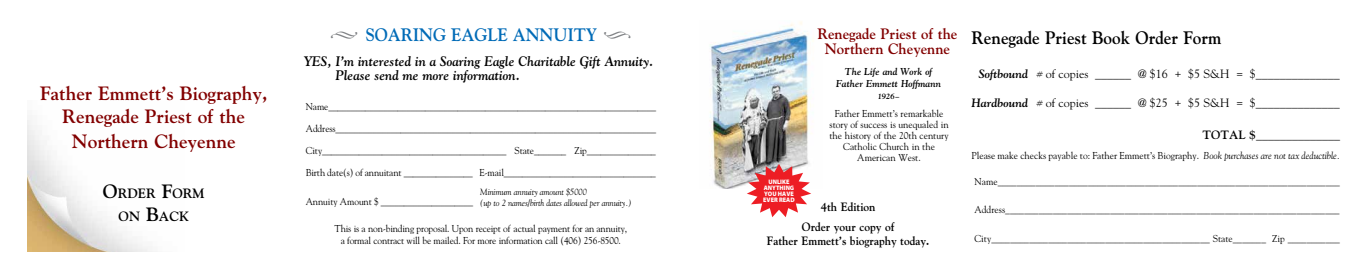
<style>
.page{position:relative;width:1368px;height:279px;background:#fff}
.page>*{position:absolute;margin:0;border:0;box-sizing:border-box;transform-origin:0 0}
.t1{font:700 19.2px/23px "Goudy";color:#820000;text-align:center}
.t2{font:700 18px "Goudy";color:#000;scale:.95 1}
.t3{font:700 18px "Goudy";letter-spacing:-.01em;color:#006bb7;scale:.94 1}
.t4{font:700 15px/15px "Goudy";color:#820000;text-align:center}
.t5{font:italic 700 13.8px/13.8px "Goudy";color:#000;scale:.94 1}
.t6{font:700 13.4px/23px "Goudy";color:#000;text-align:center}
.t7{font:12px "Goudy";color:#000}
.t8{font:700 12px/20px "Goudy";color:#000;text-align:center;scale:.95 1}
.t9{font:700 12px "Goudy";color:#000}
.t10{font:10px/12px "Goudy";letter-spacing:-.005em;color:#000;text-align:center;scale:.94 1}
.t11{font:10px/11px "Goudy";letter-spacing:-.005em;color:#000;text-align:center;scale:.95 1}
.t12{font:italic 700 10px/12px "Goudy";letter-spacing:.005em;color:#000;text-align:center;scale:.95 1}
.t13{font:italic 9px/11px "Goudy";letter-spacing:-.01em;color:#000;scale:.94 1}
.t14{font:italic 700 8px "Goudy";color:#000;scale:.95 1}
.t15{font:900 6.5px/6px "Myriad Pro";color:#fff;text-align:center;scale:.94 1}
.s1{color:#808285}
.s2{font-size:19.2px}
.s3{font-weight:700;font-style:italic}
.s4{font-style:italic}
</style>
<div class="page">
<img style="left:27px;top:120px;width:126px;height:132px">
<img style="left:709px;top:21px;width:102px;height:167px">
<svg style="left:747px;top:164px;width:64px;height:53px"></svg>
<h2 class="t3" style="left:330px;top:24px;width:286px"><span class="s1">◆</span> Soaring Eagle Annuity</h2>
<h3 class="t5" style="left:335px;top:54px;width:340px;text-indent:-31px">YES, I’m interested in a Soaring Eagle Charitable Gift Annuity.<br>Please send me more information.</h3>
<p class="t10" style="left:306px;top:101px;width:374px">Name_______________________________________________________________________</p>
<p class="t10" style="left:306px;top:123px;width:374px">Address_____________________________________________________________________</p>
<p class="t10" style="left:306px;top:145px;width:374px">City________________________________________ State_______ Zip_______________</p>
<p class="t10" style="left:306px;top:167px;width:374px">Birth date(s) of annuitant _______________ E-mail_________________________________</p>
<p class="t10" style="left:306px;top:196px;width:180px">Annuity Amount $ ____________________</p>
<p class="t10" style="left:335px;top:223px;width:313px">This is a non-binding proposal. Upon receipt of actual payment for an annuity, a formal contract will be mailed. For more information call (406) 256-8500.</p>
<h1 class="t1" style="left:40px;top:81px;width:229px">Father Emmett’s Biography,<br>Renegade Priest of the</h1>
<h1 class="t1" style="left:72px;top:130px;width:165px">Northern Cheyenne</h1>
<h3 class="t6" style="left:103px;top:182px;width:103px"><span class="s2">O</span>RDER <span class="s2">F</span>ORM<br>ON <span class="s2">B</span>ACK</h3>
<p class="t13" style="left:480px;top:186px;width:163px">Minimum annuity amount $5000<br>(up to 2 names/birth dates allowed per annuity.)</p>
<h3 class="t4" style="left:817px;top:26px;width:142px">Renegade Priest of the<br>Northern Cheyenne</h3>
<p class="t12" style="left:836px;top:65px;width:112px">The Life and Work of<br>Father Emmett Hoffmann</p>
<p class="t14" style="left:878px;top:91px;width:24px">1926–</p>
<p class="t11" style="left:830px;top:108px;width:127px">Father Emmett’s remarkable story of success is unequaled in the history of the 20th century<br>Catholic Church in the<br>American West.</p>
<p class="t15" style="left:763px;top:179px;width:35px">UNLIKE<br>ANYTHING<br>YOU HAVE<br>EVER READ</p>
<p class="t8" style="left:802px;top:197px;width:99px">4th Edition<br>Order your copy of</p>
<p class="t8" style="left:767px;top:231px;width:173px">Father Emmett’s biography today.</p>
<h2 class="t2" style="left:972px;top:27px;width:265px">Renegade Priest Book Order Form</h2>
<p class="t7" style="left:979px;top:67px;width:363px"><span class="s3">Softbound</span> # of copies ______ @ $16 + $5 S&amp;H = $______________</p>
<p class="t7" style="left:972px;top:95px;width:370px"><span class="s3">Hardbound</span> # of copies ______ @ $25 + $5 S&amp;H = $______________</p>
<p class="t9" style="left:1202px;top:128px;width:10px">TOTAL</p>
<p class="t9" style="left:1249px;top:128px;width:92px">$______________</p>
<p class="t11" style="left:972px;top:150px;width:389px">Please make checks payable to: Father Emmett’s Biography. <span class="s4">Book purchases are not tax deductible.</span></p>
<p class="t11" style="left:974px;top:176px;width:386px">Name________________________________________________________________________</p>
<p class="t11" style="left:974px;top:204px;width:386px">Address______________________________________________________________________</p>
<p class="t11" style="left:974px;top:233px;width:386px">City______________________________________________ State_______ Zip ___________</p>
</div>
